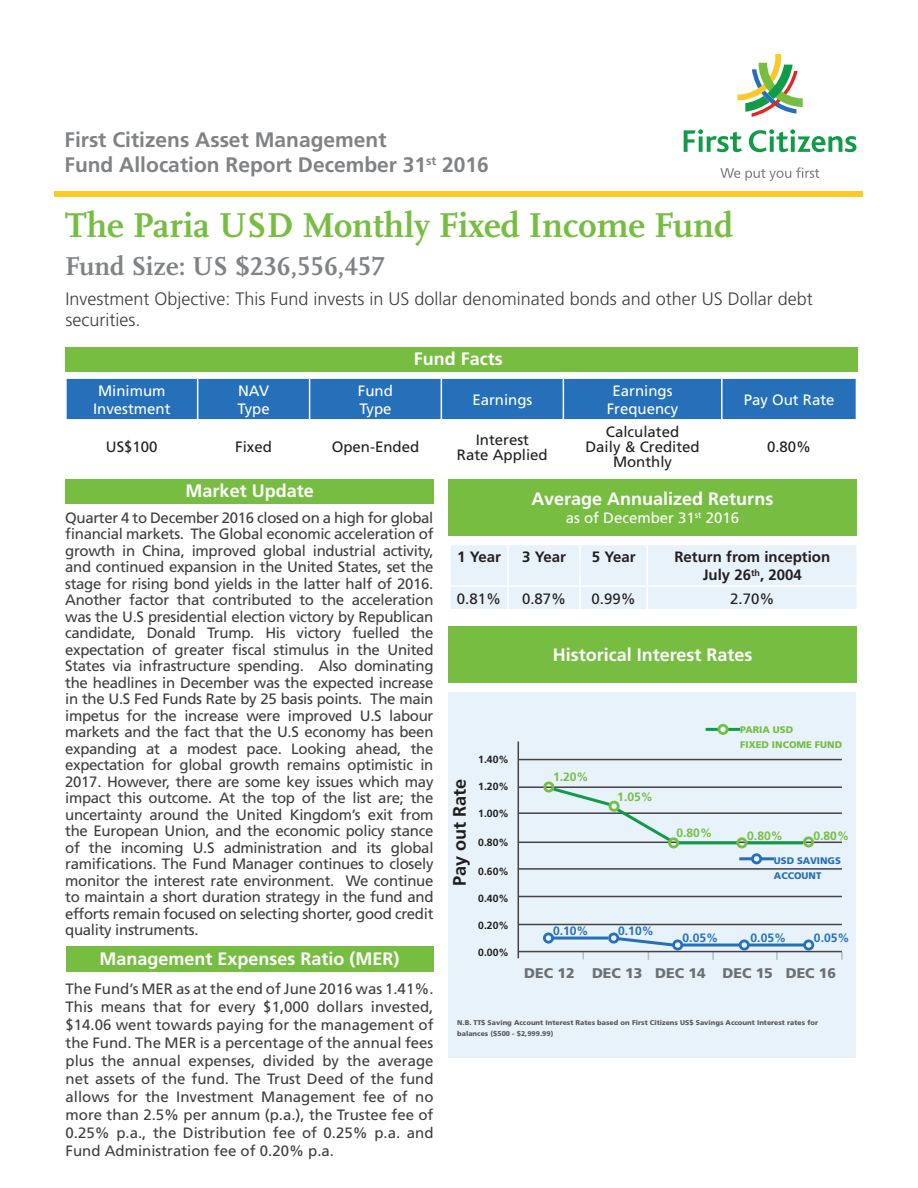
<style>
.page{position:relative;width:918px;height:1188px;background:#fff}
.page>*{position:absolute;margin:0;border:0;box-sizing:border-box;transform-origin:0 0}
.t1{font:700 36px "Scala";color:#77bd42}
.t2{font:700 27px "Scala LF";color:#808385}
.t3{font:700 21px/25.2px "Frutiger";color:#808285}
.t4{font:700 18px "Frutiger";color:#fff}
.t5{font:300 18px/21.6px "Frutiger";color:#3e3e3f}
.t6{font:700 18px "Frutiger";color:#201d1e}
.t7{font:15px/16.5px "Frutiger";letter-spacing:-.01em;color:#3e3e3f;text-align:justify}
.t8{font:15px/15px "Frutiger";color:#231f20;text-align:center}
.t9{font:15px/18px "Frutiger";color:#fff;text-align:center}
.t10{font:700 15px/18px "Frutiger";color:#231f20;text-align:center}
.t11{font:900 14.1px "Frutiger";color:#6e6f71}
.t12{font:700 12.15px "Frutiger";color:#75be43}
.t13{font:700 12.15px "Frutiger";color:#2570b8}
.t14{font:700 10.35px "Frutiger";color:#201d1e}
.t15{font:900 9.6px/15px "Frutiger";color:#75be43}
.t16{font:900 9.6px/15px "Frutiger";color:#2570b8}
.t17{font:900 6.9px/10.8px "Frutiger";color:#5a5a5d}
</style>
<div class="page">
<svg style="left:737px;top:54px;width:66px;height:63px"></svg>
<svg style="left:684px;top:129px;width:58px;height:23px"></svg>
<svg style="left:749px;top:129px;width:108px;height:23px"></svg>
<svg style="left:720px;top:167px;width:99px;height:14px"></svg>
<div style="left:55px;top:192px;width:808px;height:5px;background:#fec827"></div>
<div style="left:65px;top:348px;width:793px;height:24px;background:#77bd42"></div>
<div style="left:67px;top:379px;width:789px;height:40px;background:#2570b8"></div>
<hr style="left:197px;top:379px;width:1px;height:40px;background:#fff">
<hr style="left:309px;top:379px;width:1px;height:40px;background:#fff">
<hr style="left:441px;top:379px;width:1px;height:40px;background:#fff">
<hr style="left:563px;top:379px;width:1px;height:40px;background:#fff">
<hr style="left:721px;top:379px;width:2px;height:40px;background:#fff">
<div style="left:448px;top:479px;width:408px;height:57px;background:#77bd42"></div>
<div style="left:65px;top:479px;width:369px;height:25px;background:#77bd42"></div>
<div style="left:451px;top:545px;width:406px;height:64px;background:#e8f2fa"></div>
<div style="left:448px;top:626px;width:409px;height:57px;background:#77bd42"></div>
<div style="left:448px;top:692px;width:408px;height:366px;background:#e8f2fa"></div>
<svg style="left:582px;top:952px;width:2px;height:7px"></svg>
<svg style="left:712px;top:952px;width:2px;height:8px"></svg>
<svg style="left:776px;top:952px;width:2px;height:8px"></svg>
<svg style="left:841px;top:952px;width:2px;height:8px"></svg>
<hr style="left:518px;top:742px;width:1px;height:216px;background:#444243">
<hr style="left:518px;top:759px;width:324px;height:1px;background:#444243">
<hr style="left:518px;top:786px;width:324px;height:2px;background:#444243">
<hr style="left:518px;top:812px;width:324px;height:2px;background:#444243">
<hr style="left:518px;top:842px;width:324px;height:1px;background:#444243">
<hr style="left:518px;top:868px;width:324px;height:2px;background:#444243">
<hr style="left:518px;top:896px;width:324px;height:1px;background:#444243">
<hr style="left:518px;top:924px;width:324px;height:1px;background:#444243">
<hr style="left:518px;top:951px;width:324px;height:1px;background:#444243">
<svg style="left:803px;top:836px;width:11px;height:11px"></svg>
<svg style="left:706px;top:724px;width:34px;height:11px"></svg>
<hr style="left:760px;top:857px;width:14px;height:3px;background:#2570b8">
<svg style="left:543px;top:933px;width:11px;height:11px"></svg>
<svg style="left:739px;top:939px;width:11px;height:12px"></svg>
<svg style="left:803px;top:939px;width:11px;height:12px"></svg>
<hr style="left:551px;top:937px;width:57px;height:3px;background:#2570b8">
<svg style="left:608px;top:933px;width:75px;height:27px"></svg>
<hr style="left:748px;top:944px;width:56px;height:3px;background:#2570b8">
<hr style="left:682px;top:944px;width:58px;height:3px;background:#2570b8">
<hr style="left:746px;top:841px;width:57px;height:3px;background:#119a48">
<hr style="left:678px;top:841px;width:59px;height:3px;background:#119a48">
<svg style="left:736px;top:837px;width:26px;height:27px"></svg>
<svg style="left:543px;top:781px;width:136px;height:67px"></svg>
<div style="left:66px;top:946px;width:368px;height:26px;background:#77bd42"></div>
<h3 class="t3" style="left:64px;top:127px;width:426px">First Citizens Asset Management<br>Fund Allocation Report December 31<sup>st</sup> 2016</h3>
<h1 class="t1" style="left:65px;top:205px;width:670px">The Paria USD Monthly Fixed Income Fund</h1>
<h2 class="t2" style="left:65px;top:251px;width:321px">Fund Size: US $236,556,457</h2>
<p class="t5" style="left:66px;top:287px;width:749px">Investment Objective: This Fund invests in US dollar denominated bonds and other US Dollar debt securities.</p>
<p class="t4" style="left:414px;top:348px;width:90px">Fund Facts</p>
<p class="t9" style="left:93px;top:381px;width:79px">Minimum<br>Investment</p>
<p class="t9" style="left:238px;top:381px;width:34px;text-align:left">NAV<br>Type</p>
<p class="t9" style="left:358px;top:381px;width:36px;text-align:left">Fund<br>Type</p>
<p class="t9" style="left:472px;top:390px;width:62px">Earnings</p>
<p class="t9" style="left:607px;top:381px;width:73px">Earnings<br>Frequency</p>
<p class="t9" style="left:744px;top:390px;width:92px">Pay Out Rate</p>
<p class="t8" style="left:106px;top:440px;width:53px">US$100</p>
<p class="t8" style="left:235px;top:440px;width:38px">Fixed</p>
<p class="t8" style="left:332px;top:440px;width:89px">Open-Ended</p>
<p class="t8" style="left:457px;top:432px;width:92px">Interest<br>Rate Applied</p>
<p class="t8" style="left:585px;top:425px;width:116px">Calculated<br>Daily &amp; Credited<br>Monthly</p>
<p class="t8" style="left:767px;top:440px;width:46px">0.80%</p>
<p class="t4" style="left:532px;top:488px;width:243px">Average Annualized Returns</p>
<p class="t9" style="left:566px;top:509px;width:175px">as of December 31<sup>st</sup> 2016</p>
<p class="t4" style="left:186px;top:480px;width:130px">Market Update</p>
<p class="t7" style="left:65px;top:509px;width:370px">Quarter 4 to December 2016 closed on a high for global financial markets. The Global economic acceleration of growth in China, improved global industrial activity, and continued expansion in the United States, set the stage for rising bond yields in the latter half of 2016.<br>Another factor that contributed to the acceleration was the U.S presidential election victory by Republican candidate, Donald Trump. His victory fuelled the expectation of greater fiscal stimulus in the United States via infrastructure spending. Also dominating the headlines in December was the expected increase in the U.S Fed Funds Rate by 25 basis points. The main impetus for the increase were improved U.S labour markets and the fact that the U.S economy has been expanding at a modest pace. Looking ahead, the expectation for global growth remains optimistic in 2017. However, there are some key issues which may impact this outcome. At the top of the list are; the uncertainty around the United Kingdom’s exit from the European Union, and the economic policy stance of the incoming U.S administration and its global ramifications. The Fund Manager continues to closely monitor the interest rate environment. We continue to maintain a short duration strategy in the fund and efforts remain focused on selecting shorter, good credit quality instruments.</p>
<p class="t10" style="left:457px;top:548px;width:45px">1 Year</p>
<p class="t10" style="left:522px;top:548px;width:45px">3 Year</p>
<p class="t10" style="left:592px;top:548px;width:45px">5 Year</p>
<p class="t10" style="left:674px;top:548px;width:157px">Return from inception<br>July 26<sup>th</sup>, 2004</p>
<p class="t8" style="left:457px;top:591px;width:46px">0.81%</p>
<p class="t8" style="left:522px;top:591px;width:46px">0.87%</p>
<p class="t8" style="left:592px;top:591px;width:46px">0.99%</p>
<p class="t8" style="left:730px;top:591px;width:46px">2.70%</p>
<p class="t4" style="left:553px;top:644px;width:201px">Historical Interest Rates</p>
<p class="t15" style="left:740px;top:722px;width:103px">PARIA USD<br>FIXED INCOME FUND</p>
<p class="t14" style="left:478px;top:754px;width:32px">1.40%</p>
<p class="t14" style="left:478px;top:781px;width:32px">1.20%</p>
<p class="t14" style="left:478px;top:808px;width:32px">1.00%</p>
<p class="t14" style="left:478px;top:836px;width:32px">0.80%</p>
<p class="t14" style="left:478px;top:865px;width:32px">0.60%</p>
<p class="t14" style="left:478px;top:892px;width:32px">0.40%</p>
<p class="t14" style="left:478px;top:919px;width:32px">0.20%</p>
<p class="t14" style="left:478px;top:946px;width:32px">0.00%</p>
<p class="t12" style="left:553px;top:770px;width:37px">1.20%</p>
<p class="t6" style="left:449px;top:886px;width:109px;rotate:-90deg">Pay out Rate</p>
<p class="t12" style="left:617px;top:789px;width:37px">1.05%</p>
<p class="t12" style="left:676px;top:826px;width:37px">0.80%</p>
<p class="t12" style="left:747px;top:829px;width:37px">0.80%</p>
<p class="t12" style="left:813px;top:829px;width:37px">0.80%</p>
<p class="t16" style="left:774px;top:853px;width:69px">USD SAVINGS<br>ACCOUNT</p>
<p class="t13" style="left:553px;top:923px;width:37px">0.10%</p>
<p class="t13" style="left:618px;top:923px;width:37px">0.10%</p>
<p class="t13" style="left:683px;top:931px;width:37px">0.05%</p>
<p class="t13" style="left:751px;top:931px;width:37px">0.05%</p>
<p class="t13" style="left:814px;top:931px;width:37px">0.05%</p>
<p class="t4" style="left:100px;top:948px;width:302px">Management Expenses Ratio (MER)</p>
<p class="t7" style="left:66px;top:979px;width:369px;line-height:18px">The Fund’s MER as at the end of June 2016 was 1.41%.<br>This means that for every $1,000 dollars invested, $14.06 went towards paying for the management of the Fund. The MER is a percentage of the annual fees plus the annual expenses, divided by the average net assets of the fund. The Trust Deed of the fund allows for the Investment Management fee of no more than 2.5% per annum (p.a.), the Trustee fee of 0.25% p.a., the Distribution fee of 0.25% p.a. and Fund Administration fee of 0.20% p.a.</p>
<p class="t11" style="left:524px;top:965px;width:313px">DEC 12 DEC 13 DEC 14 DEC 15 DEC 16</p>
<p class="t17" style="left:457px;top:1017px;width:362px">N.B. TT$ Saving Account Interest Rates based on First Citizens US$ Savings Account Interest rates for balances ($500 - $2,999.99)</p>
</div>
